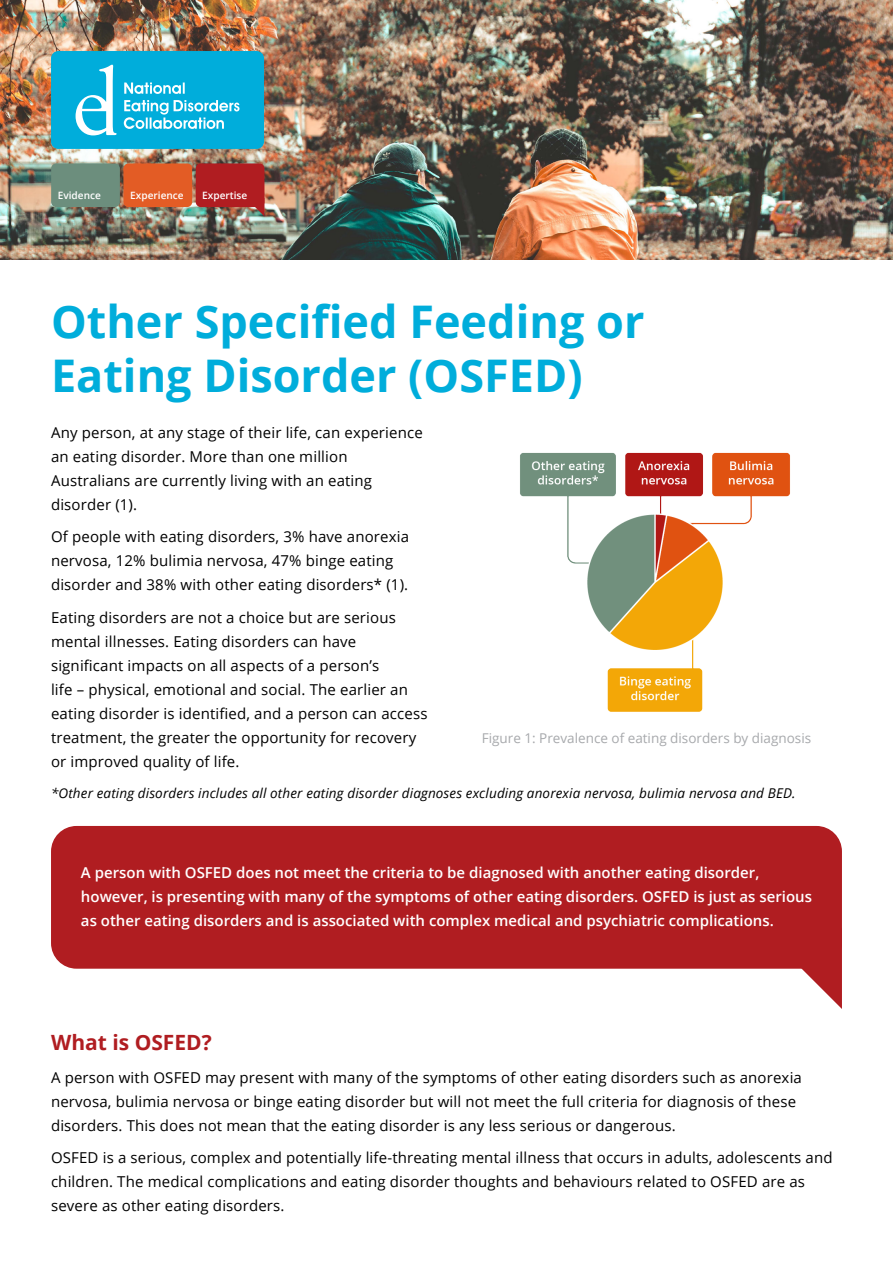
<style>
.page{position:relative;width:893px;height:1263px;background:#fff}
.page>*{position:absolute;margin:0;border:0;box-sizing:border-box;transform-origin:0 0}
.t1{font:700 45px/54px "Open Sans";color:#00addb}
.t2{font:700 21px "Open Sans";color:#b01d21}
.t3{font:15px/24px "Open Sans";letter-spacing:.01em;color:#000}
.t4{font:600 15px/24px "Open Sans";color:#fff}
.t5{font:italic 13.5px "Open Sans";letter-spacing:.01em;color:#000}
.t6{font:13.5px "Open Sans";color:#a7a9ac}
.t7{font:600 10.05px "Open Sans";color:#fff}
</style>
<div class="page">
<img style="left:0;top:0;width:893px;height:259px">
<div style="left:51px;top:163px;width:69px;height:44px;background:#6c8e7d;border-radius:5px"></div>
<div style="left:123px;top:163px;width:69px;height:44px;background:#e35c25;border-radius:5px"></div>
<div style="left:196px;top:163px;width:68px;height:44px;background:#b01d21;border-radius:5px"></div>
<svg style="left:255px;top:204px;width:9px;height:12px"></svg>
<div style="left:51px;top:51px;width:213px;height:98px;background:#00addb;border-radius:7px"></div>
<svg style="left:76px;top:65px;width:41px;height:70px"></svg>
<svg style="left:124px;top:100px;width:115px;height:29px"></svg>
<svg style="left:124px;top:83px;width:61px;height:11px"></svg>
<img style="left:520px;top:452px;width:270px;height:260px">
<div style="left:51px;top:826px;width:791px;height:143px;background:#b01d21;border-radius:26px"></div>
<svg style="left:801px;top:949px;width:41px;height:60px"></svg>
<p class="t7" style="left:58px;top:189px;width:45px">Evidence</p>
<p class="t7" style="left:130px;top:189px;width:55px">Experience</p>
<p class="t7" style="left:202px;top:189px;width:47px">Expertise</p>
<h1 class="t1" style="left:51px;top:294px;width:595px">Other Specified Feeding or<br>Eating Disorder (OSFED)</h1>
<p class="t3" style="left:51px;top:420px;width:373px">Any person, at any stage of their life, can experience an eating disorder. More than one million Australians are currently living with an eating disorder (1).</p>
<p class="t3" style="left:51px;top:524px;width:360px">Of people with eating disorders, 3% have anorexia nervosa, 12% bulimia nervosa, 47% binge eating disorder and 38% with other eating disorders* (1).</p>
<p class="t3" style="left:51px;top:605px;width:378px">Eating disorders are not a choice but are serious mental illnesses. Eating disorders can have significant impacts on all aspects of a person’s<br>life – physical, emotional and social. The earlier an eating disorder is identified, and a person can access treatment, the greater the opportunity for recovery or improved quality of life.</p>
<p class="t6" style="left:482px;top:729px;width:331px">Figure 1: Prevalence of eating disorders by diagnosis</p>
<p class="t5" style="left:51px;top:784px;width:746px">*Other eating disorders includes all other eating disorder diagnoses excluding anorexia nervosa, bulimia nervosa and BED.</p>
<p class="t4" style="left:81px;top:860px;width:732px">A person with OSFED does not meet the criteria to be diagnosed with another eating disorder, however, is presenting with many of the symptoms of other eating disorders. OSFED is just as serious as other eating disorders and is associated with complex medical and psychiatric complications.</p>
<h2 class="t2" style="left:51px;top:1028px;width:162px">What is OSFED?</h2>
<p class="t3" style="left:51px;top:1065px;width:752px">A person with OSFED may present with many of the symptoms of other eating disorders such as anorexia nervosa, bulimia nervosa or binge eating disorder but will not meet the full criteria for diagnosis of these disorders. This does not mean that the eating disorder is any less serious or dangerous.</p>
<p class="t3" style="left:51px;top:1145px;width:783px">OSFED is a serious, complex and potentially life-threating mental illness that occurs in adults, adolescents and children. The medical complications and eating disorder thoughts and behaviours related to OSFED are as severe as other eating disorders.</p>
</div>
